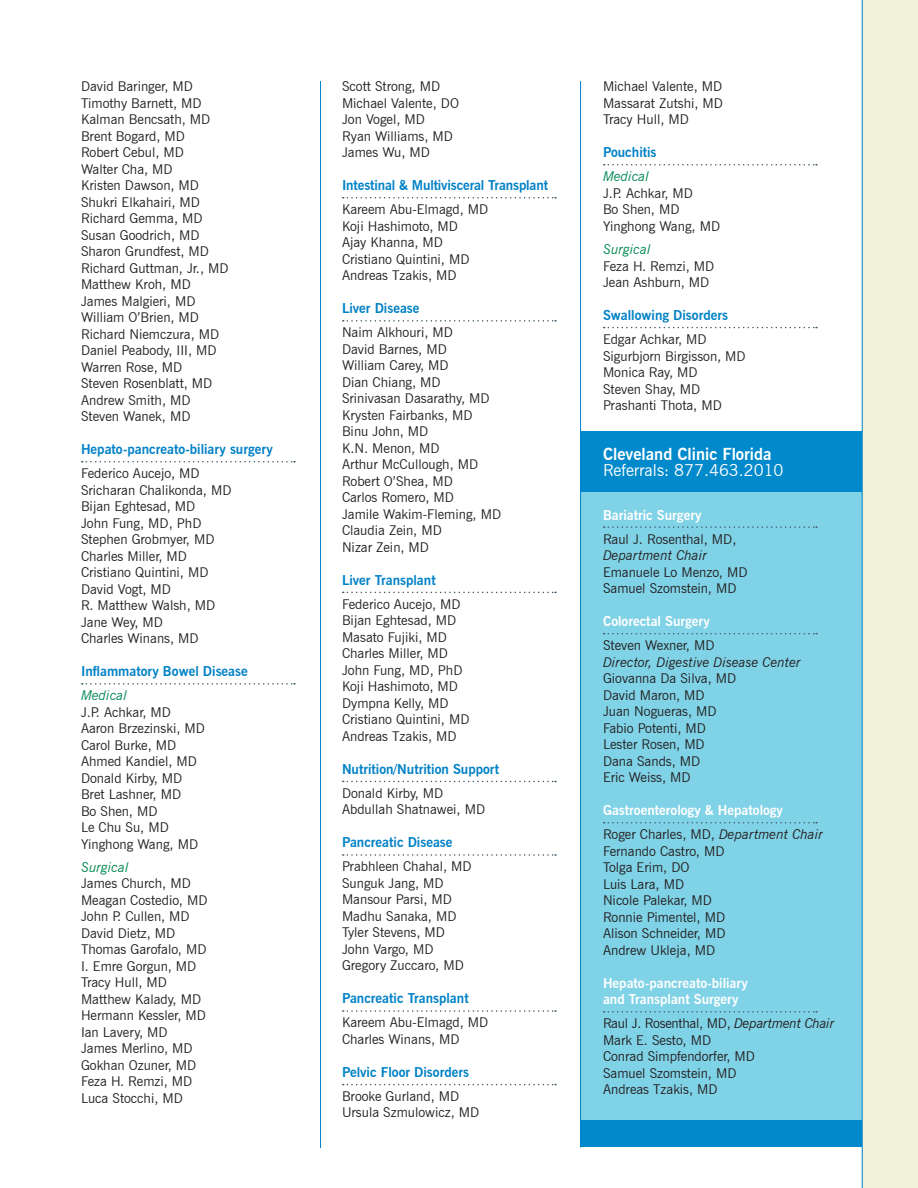
<style>
.page{position:relative;width:918px;height:1188px;background:#fff}
.page>*{position:absolute;margin:0;border:0;box-sizing:border-box;transform-origin:0 0}
.t1{font:700 16.5px "News Gothic BT";color:#fff}
.t2{font:16.5px "News Gothic BT";color:#fff}
.t3{font:13.5px/16.5px "News Gothic BT";color:#231f20}
.t4{font:700 13.5px "News Gothic BT";color:#0081c6}
.t5{font:700 13.5px/24px "News Gothic BT";color:#fff}
.t6{font:italic 13.5px "News Gothic BT";color:#231f20}
.t7{font:italic 13.5px "News Gothic BT";color:#008752}
.s1{font-weight:400;color:#231f20}
.s2{font-weight:400;font-style:italic;color:#231f20}
.s3{font-style:italic}
</style>
<div class="page">
<div style="left:581px;top:492px;width:281px;height:628px;background:#80d2e6"></div>
<div style="left:581px;top:431px;width:281px;height:61px;background:#0089cb"></div>
<div style="left:581px;top:1120px;width:281px;height:28px;background:#0089cb"></div>
<svg style="left:82px;top:461px;width:213px;height:2px"></svg>
<svg style="left:82px;top:683px;width:213px;height:2px"></svg>
<svg style="left:343px;top:197px;width:213px;height:2px"></svg>
<svg style="left:343px;top:320px;width:213px;height:2px"></svg>
<svg style="left:343px;top:592px;width:213px;height:1px"></svg>
<svg style="left:343px;top:781px;width:213px;height:1px"></svg>
<svg style="left:343px;top:854px;width:213px;height:2px"></svg>
<svg style="left:343px;top:1010px;width:213px;height:2px"></svg>
<svg style="left:343px;top:1084px;width:213px;height:1px"></svg>
<svg style="left:604px;top:164px;width:213px;height:2px"></svg>
<svg style="left:604px;top:327px;width:213px;height:1px"></svg>
<svg style="left:604px;top:526px;width:213px;height:2px"></svg>
<svg style="left:604px;top:633px;width:213px;height:1px"></svg>
<svg style="left:604px;top:822px;width:213px;height:1px"></svg>
<svg style="left:604px;top:1011px;width:213px;height:2px"></svg>
<svg style="left:862px;top:0;width:56px;height:1188px"></svg>
<hr style="left:320px;top:81px;width:1px;height:1067px;background:#0081c6">
<hr style="left:580px;top:81px;width:1px;height:1067px;background:#0081c6">
<p class="t3" style="left:81px;top:78px;width:149px">David Baringer, MD<br>Timothy Barnett, MD<br>Kalman Bencsath, MD<br>Brent Bogard, MD<br>Robert Cebul, MD<br>Walter Cha, MD<br>Kristen Dawson, MD<br>Shukri Elkahairi, MD<br>Richard Gemma, MD<br>Susan Goodrich, MD<br>Sharon Grundfest, MD<br>Richard Guttman, Jr., MD<br>Matthew Kroh, MD<br>James Malgieri, MD<br>William O’Brien, MD<br>Richard Niemczura, MD<br>Daniel Peabody, III, MD<br>Warren Rose, MD<br>Steven Rosenblatt, MD<br>Andrew Smith, MD<br>Steven Wanek, MD</p>
<p class="t4" style="left:81px;top:441px;width:193px">Hepato-pancreato-biliary surgery</p>
<p class="t3" style="left:81px;top:465px;width:152px">Federico Aucejo, MD<br>Sricharan Chalikonda, MD<br>Bijan Eghtesad, MD<br>John Fung, MD, PhD<br>Stephen Grobmyer, MD<br>Charles Miller, MD<br>Cristiano Quintini, MD<br>David Vogt, MD<br>R. Matthew Walsh, MD<br>Jane Wey, MD<br>Charles Winans, MD</p>
<p class="t4" style="left:81px;top:663px;width:168px">Inflammatory Bowel Disease</p>
<p class="t7" style="left:81px;top:687px;width:48px">Medical</p>
<p class="t3" style="left:81px;top:704px;width:125px">J.P. Achkar, MD<br>Aaron Brzezinski, MD<br>Carol Burke, MD<br>Ahmed Kandiel, MD<br>Donald Kirby, MD<br>Bret Lashner, MD<br>Bo Shen, MD<br>Le Chu Su, MD<br>Yinghong Wang, MD</p>
<p class="t7" style="left:81px;top:859px;width:49px">Surgical</p>
<p class="t3" style="left:81px;top:875px;width:128px">James Church, MD<br>Meagan Costedio, MD<br>John P. Cullen, MD<br>David Dietz, MD<br>Thomas Garofalo, MD<br>I. Emre Gorgun, MD<br>Tracy Hull, MD<br>Matthew Kalady, MD<br>Hermann Kessler, MD<br>Ian Lavery, MD<br>James Merlino, MD<br>Gokhan Ozuner, MD<br>Feza H. Remzi, MD<br>Luca Stocchi, MD</p>
<p class="t3" style="left:342px;top:78px;width:119px">Scott Strong, MD<br>Michael Valente, DO<br>Jon Vogel, MD<br>Ryan Williams, MD<br>James Wu, MD</p>
<p class="t4" style="left:342px;top:177px;width:208px">Intestinal &amp; Multivisceral Transplant</p>
<p class="t3" style="left:342px;top:201px;width:148px">Kareem Abu-Elmagd, MD<br>Koji Hashimoto, MD<br>Ajay Khanna, MD<br>Cristiano Quintini, MD<br>Andreas Tzakis, MD</p>
<p class="t4" style="left:342px;top:300px;width:79px">Liver Disease</p>
<p class="t3" style="left:342px;top:324px;width:161px">Naim Alkhouri, MD<br>David Barnes, MD<br>William Carey, MD<br>Dian Chiang, MD<br>Srinivasan Dasarathy, MD<br>Krysten Fairbanks, MD<br>Binu John, MD<br>K.N. Menon, MD<br>Arthur McCullough, MD<br>Robert O’Shea, MD<br>Carlos Romero, MD<br>Jamile Wakim-Fleming, MD<br>Claudia Zein, MD<br>Nizar Zein, MD</p>
<p class="t4" style="left:342px;top:572px;width:95px">Liver Transplant</p>
<p class="t3" style="left:342px;top:596px;width:129px">Federico Aucejo, MD<br>Bijan Eghtesad, MD<br>Masato Fujiki, MD<br>Charles Miller, MD<br>John Fung, MD, PhD<br>Koji Hashimoto, MD<br>Dympna Kelly, MD<br>Cristiano Quintini, MD<br>Andreas Tzakis, MD</p>
<p class="t4" style="left:342px;top:761px;width:159px">Nutrition/Nutrition Support</p>
<p class="t3" style="left:342px;top:785px;width:145px">Donald Kirby, MD<br>Abdullah Shatnawei, MD</p>
<p class="t4" style="left:342px;top:834px;width:112px">Pancreatic Disease</p>
<p class="t3" style="left:342px;top:858px;width:131px">Prabhleen Chahal, MD<br>Sunguk Jang, MD<br>Mansour Parsi, MD<br>Madhu Sanaka, MD<br>Tyler Stevens, MD<br>John Vargo, MD<br>Gregory Zuccaro, MD</p>
<p class="t4" style="left:342px;top:990px;width:128px">Pancreatic Transplant</p>
<p class="t3" style="left:342px;top:1014px;width:148px">Kareem Abu-Elmagd, MD<br>Charles Winans, MD</p>
<p class="t4" style="left:342px;top:1064px;width:128px">Pelvic Floor Disorders</p>
<p class="t3" style="left:342px;top:1088px;width:139px">Brooke Gurland, MD<br>Ursula Szmulowicz, MD</p>
<p class="t3" style="left:603px;top:78px;width:122px;text-align:justify">Michael Valente, MD Massarat Zutshi, MD Tracy Hull, MD</p>
<p class="t4" style="left:603px;top:144px;width:55px">Pouchitis</p>
<p class="t7" style="left:603px;top:168px;width:48px">Medical</p>
<p class="t3" style="left:603px;top:185px;width:119px">J.P. Achkar, MD<br>Bo Shen, MD<br>Yinghong Wang, MD</p>
<p class="t7" style="left:603px;top:241px;width:49px">Surgical</p>
<p class="t3" style="left:603px;top:257px;width:113px">Feza H. Remzi, MD<br>Jean Ashburn, MD</p>
<p class="t4" style="left:603px;top:307px;width:127px">Swallowing Disorders</p>
<p class="t3" style="left:603px;top:331px;width:144px">Edgar Achkar, MD<br>Sigurbjorn Birgisson, MD<br>Monica Ray, MD<br>Steven Shay, MD<br>Prashanti Thota, MD</p>
<p class="t1" style="left:603px;top:444px;width:170px">Cleveland Clinic Florida</p>
<p class="t2" style="left:603px;top:460px;width:182px">Referrals: 877.463.2010</p>
<p class="t5" style="left:603px;top:503px;width:100px">Bariatric Surgery</p>
<p class="t3" style="left:603px;top:531px;width:135px">Raul J. Rosenthal, MD,</p>
<p class="t6" style="left:603px;top:547px;width:105px">Department Chair</p>
<p class="t3" style="left:603px;top:564px;width:146px">Emanuele Lo Menzo, MD<br>Samuel Szomstein, MD</p>
<p class="t5" style="left:603px;top:609px;width:108px">Colorectal Surgery</p>
<p class="t3" style="left:603px;top:637px;width:113px">Steven Wexner, MD</p>
<p class="t6" style="left:603px;top:654px;width:199px">Director, Digestive Disease Center</p>
<p class="t3" style="left:603px;top:670px;width:135px">Giovanna Da Silva, MD<br>David Maron, MD<br>Juan Nogueras, MD<br>Fabio Potenti, MD<br>Lester Rosen, MD<br>Dana Sands, MD<br>Eric Weiss, MD</p>
<p class="t5" style="left:603px;top:798px;width:222px">Gastroenterology &amp; Hepatology<br><span class="s1">Roger Charles, MD,</span> <span class="s2">Department Chair</span></p>
<p class="t3" style="left:603px;top:843px;width:124px">Fernando Castro, MD<br>Tolga Erim, DO<br>Luis Lara, MD<br>Nicole Palekar, MD<br>Ronnie Pimentel, MD<br>Alison Schneider, MD<br>Andrew Ukleja, MD</p>
<p class="t5" style="left:603px;top:975px;width:146px;line-height:16.5px">Hepato-pancreato-biliary and Transplant Surgery</p>
<p class="t3" style="left:603px;top:1015px;width:233px">Raul J. Rosenthal, MD, <span class="s3">Department Chair<br></span>Mark E. Sesto, MD<br>Conrad Simpfendorfer, MD<br>Samuel Szomstein, MD<br>Andreas Tzakis, MD</p>
</div>
